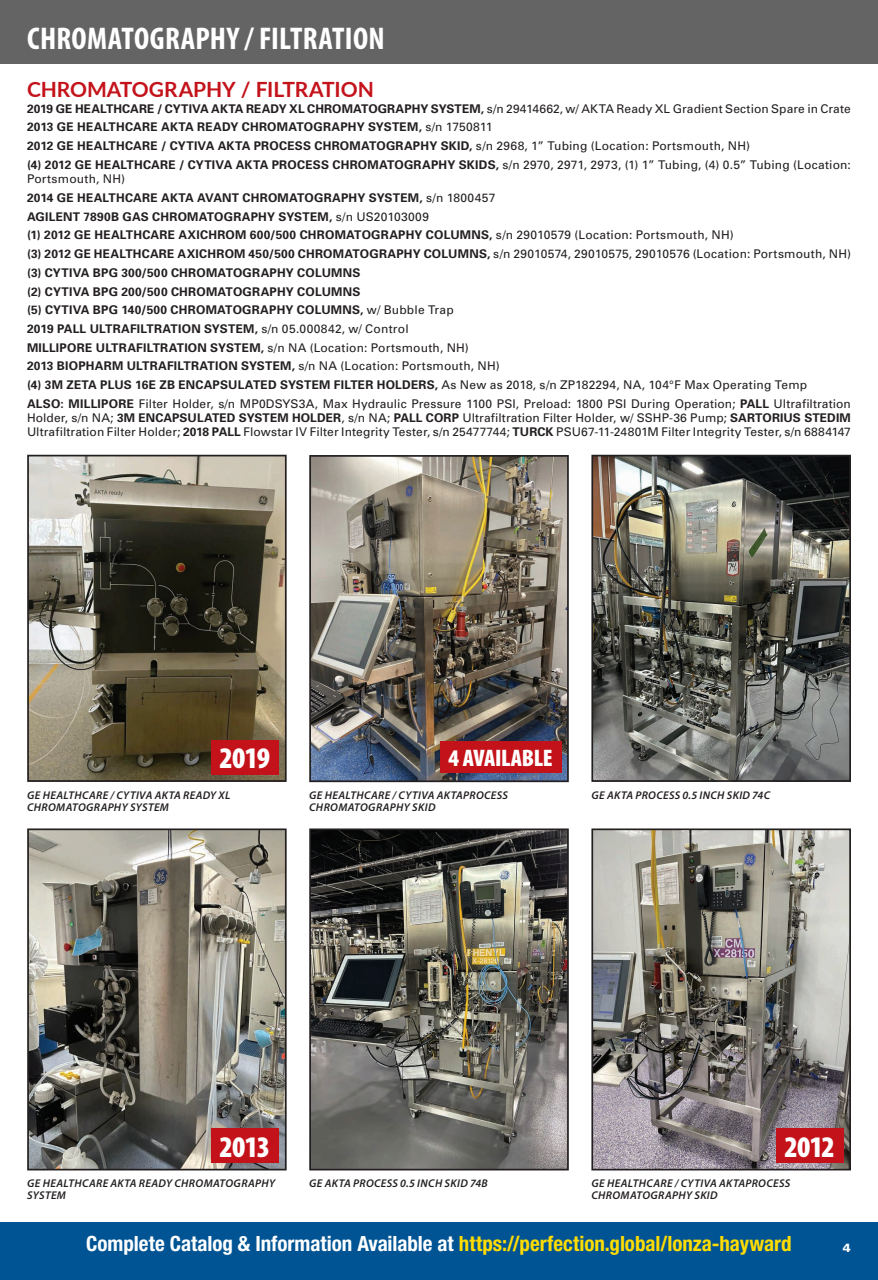
<style>
.page{position:relative;width:878px;height:1280px;background:#fff}
.page>*{position:absolute;margin:0;border:0;box-sizing:border-box;transform-origin:0 0}
.t1{font:700 condensed 31.5px "Myriad Pro";letter-spacing:.01em;color:#fff}
.t2{font:900 condensed 30px "Myriad Pro";letter-spacing:-.025em;color:#fff}
.t3{font:900 condensed 24px "Myriad Pro";letter-spacing:-.015em;color:#fff}
.t4{font:700 condensed 21px "Helvetica Neue LT Std";color:#ffdc01}
.t5{font:700 21px "Lato";color:#c4121a}
.t6{font:700 12px/18.8px "Univers";letter-spacing:.02em;color:#231f20}
.t7{font:12px/14.2px "Univers";letter-spacing:.005em;color:#231f20}
.t8{font:900 12px "Univers";color:#fff}
.t9{font:italic 600 11.25px/12px "Myriad Pro";letter-spacing:.03em;color:#231f20}
.s1{font-weight:400}
.s2{font-weight:700}
.s3{color:#fff}
</style>
<div class="page">
<div style="left:0;top:0;width:878px;height:64px;background:#646464"></div>
<div style="left:0;top:1222px;width:878px;height:57px;background:#015494"></div>
<img style="left:30px;top:458px;width:253px;height:321px">
<div style="left:27px;top:455px;width:259px;height:327px;border:2px solid #231f20"></div>
<div style="left:211px;top:740px;width:67px;height:34px;background:#c4121a"></div>
<img style="left:594px;top:458px;width:253px;height:321px">
<div style="left:591px;top:455px;width:259px;height:327px;border:2px solid #231f20"></div>
<img style="left:30px;top:831px;width:253px;height:336px">
<div style="left:27px;top:828px;width:259px;height:342px;border:2px solid #231f20"></div>
<div style="left:211px;top:1128px;width:67px;height:35px;background:#c4121a"></div>
<img style="left:594px;top:831px;width:253px;height:336px">
<div style="left:591px;top:828px;width:259px;height:342px;border:2px solid #231f20"></div>
<div style="left:776px;top:1128px;width:67px;height:35px;background:#c4121a"></div>
<img style="left:312px;top:831px;width:253px;height:336px">
<div style="left:309px;top:828px;width:259px;height:342px;border:2px solid #231f20"></div>
<img style="left:312px;top:458px;width:253px;height:321px">
<div style="left:309px;top:455px;width:259px;height:327px;border:2px solid #231f20"></div>
<div style="left:440px;top:742px;width:121px;height:31px;background:#c4121a"></div>
<h1 class="t1" style="left:27px;top:19px;width:359px">CHROMATOGRAPHY / FILTRATION</h1>
<h3 class="t5" style="left:27px;top:74px;width:348px">CHROMATOGRAPHY / FILTRATION</h3>
<p class="t6" style="left:27px;top:99px;width:825px">2019 GE HEALTHCARE / CYTIVA AKTA READY XL CHROMATOGRAPHY SYSTEM, <span class="s1">s/n 29414662, w/ AKTA Ready XL Gradient Section Spare in Crate </span>2013 GE HEALTHCARE AKTA READY CHROMATOGRAPHY SYSTEM, <span class="s1">s/n 1750811<br></span>2012 GE HEALTHCARE / CYTIVA AKTA PROCESS CHROMATOGRAPHY SKID, <span class="s1">s/n 2968, 1” Tubing (Location: Portsmouth, NH)<br></span>(4) 2012 GE HEALTHCARE / CYTIVA AKTA PROCESS CHROMATOGRAPHY SKIDS, <span class="s1">s/n 2970, 2971, 2973, (1) 1” Tubing, (4) 0.5” Tubing (Location:</span></p>
<p class="t6" style="left:27px;top:169px;width:825px"><span class="s1">Portsmouth, NH)<br></span>2014 GE HEALTHCARE AKTA AVANT CHROMATOGRAPHY SYSTEM, <span class="s1">s/n 1800457<br></span>AGILENT 7890B GAS CHROMATOGRAPHY SYSTEM, <span class="s1">s/n US20103009<br></span>(1) 2012 GE HEALTHCARE AXICHROM 600/500 CHROMATOGRAPHY COLUMNS, <span class="s1">s/n 29010579 (Location: Portsmouth, NH)<br></span>(3) 2012 GE HEALTHCARE AXICHROM 450/500 CHROMATOGRAPHY COLUMNS, <span class="s1">s/n 29010574, 29010575, 29010576 (Location: Portsmouth, NH) </span>(3) CYTIVA BPG 300/500 CHROMATOGRAPHY COLUMNS<br>(2) CYTIVA BPG 200/500 CHROMATOGRAPHY COLUMNS<br>(5) CYTIVA BPG 140/500 CHROMATOGRAPHY COLUMNS, <span class="s1">w/ Bubble Trap<br></span>2019 PALL ULTRAFILTRATION SYSTEM, <span class="s1">s/n 05.000842, w/ Control<br></span>MILLIPORE ULTRAFILTRATION SYSTEM, <span class="s1">s/n NA (Location: Portsmouth, NH)<br></span>2013 BIOPHARM ULTRAFILTRATION SYSTEM, <span class="s1">s/n NA (Location: Portsmouth, NH)<br></span>(4) 3M ZETA PLUS 16E ZB ENCAPSULATED SYSTEM FILTER HOLDERS, <span class="s1">As New as 2018, s/n ZP182294, NA, 104°F Max Operating Temp<br></span>ALSO: MILLIPORE <span class="s1">Filter Holder, s/n MP0DSYS3A, Max Hydraulic Pressure 1100 PSI, Preload: 1800 PSI During Operation;</span> PALL <span class="s1">Ultrafiltration</span></p>
<p class="t7" style="left:27px;top:411px;width:825px">Holder, s/n NA; <span class="s2">3M ENCAPSULATED SYSTEM HOLDER</span>, s/n NA; <span class="s2">PALL CORP</span> Ultrafiltration Filter Holder, w/ SSHP-36 Pump; <span class="s2">SARTORIUS STEDIM<br></span>Ultrafiltration Filter Holder; <span class="s2">2018 PALL</span> Flowstar IV Filter Integrity Tester, s/n 25477744; <span class="s2">TURCK</span> PSU67-11-24801M Filter Integrity Tester, s/n 6884147</p>
<h2 class="t2" style="left:219px;top:739px;width:52px">2019</h2>
<p class="t9" style="left:27px;top:789px;width:205px">GE HEALTHCARE / CYTIVA AKTA READY XL<br>CHROMATOGRAPHY SYSTEM</p>
<h3 class="t3" style="left:448px;top:742px;width:106px">4 AVAILABLE</h3>
<p class="t9" style="left:309px;top:789px;width:200px">GE HEALTHCARE / CYTIVA AKTAPROCESS<br>CHROMATOGRAPHY SKID</p>
<p class="t9" style="left:591px;top:789px;width:180px">GE AKTA PROCESS 0.5 INCH SKID 74C</p>
<h2 class="t2" style="left:219px;top:1128px;width:52px">2013</h2>
<p class="t9" style="left:27px;top:1177px;width:249px">GE HEALTHCARE AKTA READY CHROMATOGRAPHY<br>SYSTEM</p>
<p class="t9" style="left:309px;top:1177px;width:180px">GE AKTA PROCESS 0.5 INCH SKID 74B</p>
<h2 class="t2" style="left:784px;top:1128px;width:52px">2012</h2>
<p class="t9" style="left:591px;top:1177px;width:200px">GE HEALTHCARE / CYTIVA AKTAPROCESS<br>CHROMATOGRAPHY SKID</p>
<h3 class="t4" style="left:86px;top:1231px;width:707px"><span class="s3">Complete Catalog &amp; Information Available at</span> https://perfection.global/lonza-hayward</h3>
<p class="t8" style="left:842px;top:1240px;width:10px">4</p>
</div>
